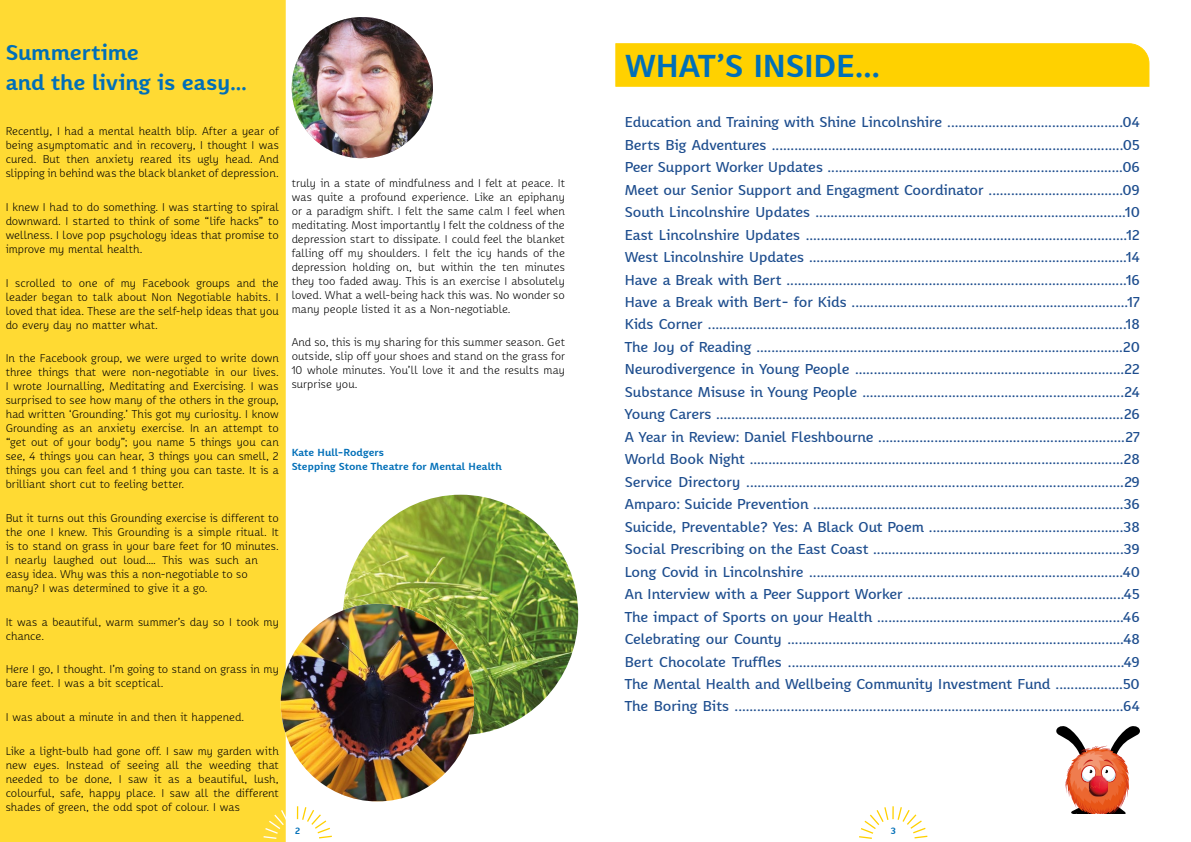
<style>
.page{position:relative;width:1191px;height:842px;background:#fff}
.page>*{position:absolute;margin:0;border:0;box-sizing:border-box;transform-origin:0 0}
.t1{font:700 31px "Karbid Pro";letter-spacing:-.005em;color:#006fb8}
.t2{font:700 21px/30.5px "Karbid Pro";letter-spacing:.005em;color:#006fb8}
.t3{font:500 14px/22.5px "Karbid Pro";color:#1d4d8e;text-align:justify}
.t4{font:300 11px/14px "Karbid Pro";letter-spacing:.005em;color:#000;text-align:justify}
.t5{font:700 10px/14px "Karbid Pro";letter-spacing:.01em;color:#006fb8}
.t6{font:700 9px "Karbid Pro";color:#006fb8}
</style>
<div class="page">
<svg style="left:859px;top:806px;width:68px;height:33px"></svg>
<div style="left:0;top:0;width:286px;height:842px;background:#ffda33"></div>
<img style="left:292px;top:17px;width:141px;height:141px;border-radius:71px">
<img style="left:343px;top:495px;width:235px;height:239px">
<svg style="left:263px;top:806px;width:69px;height:33px"></svg>
<img style="left:281px;top:604px;width:193px;height:197px">
<div style="left:615px;top:43px;width:535px;height:44px;background:#ffd100"></div>
<svg style="left:1056px;top:726px;width:84px;height:88px"></svg>
<h2 class="t2" style="left:6px;top:36px;width:243px">Summertime<br>and the living is easy…</h2>
<p class="t4" style="left:6px;top:124px;width:275px">Recently, I had a mental health blip. After a year of being asymptomatic and in recovery, I thought I was cured. But then anxiety reared its ugly head. And slipping in behind was the black blanket of depression.</p>
<p class="t4" style="left:6px;top:200px;width:275px">I knew I had to do something. I was starting to spiral downward. I started to think of some “life hacks” to wellness. I love pop psychology ideas that promise to improve my mental health.</p>
<p class="t4" style="left:6px;top:275px;width:275px">I scrolled to one of my Facebook groups and the leader began to talk about Non Negotiable habits. I loved that idea. These are the self-help ideas that you do every day no matter what.</p>
<p class="t4" style="left:6px;top:351px;width:275px">In the Facebook group, we were urged to write down three things that were non-negotiable in our lives.<br>I wrote Journalling, Meditating and Exercising. I was surprised to see how many of the others in the group, had written ‘Grounding.’ This got my curiosity. I know Grounding as an anxiety exercise. In an attempt to “get out of your body”; you name 5 things you can see, 4 things you can hear, 3 things you can smell, 2 things you can feel and 1 thing you can taste. It is a brilliant short cut to feeling better.</p>
<p class="t4" style="left:6px;top:511px;width:275px;text-align:left">But it turns out this Grounding exercise is different to the one I knew. This Grounding is a simple ritual. It is to stand on grass in your bare feet for 10 minutes.<br>I nearly laughed out loud…. This was such an easy idea. Why was this a non-negotiable to so many? I was determined to give it a go.</p>
<p class="t4" style="left:6px;top:614px;width:274px">It was a beautiful, warm summer’s day so I took my chance.</p>
<p class="t4" style="left:6px;top:662px;width:274px">Here I go, I thought. I’m going to stand on grass in my bare feet. I was a bit sceptical.</p>
<p class="t4" style="left:6px;top:710px;width:240px">I was about a minute in and then it happened.</p>
<p class="t4" style="left:6px;top:743px;width:275px">Like a light-bulb had gone off. I saw my garden with new eyes. Instead of seeing all the weeding that needed to be done, I saw it as a beautiful, lush, colourful, safe, happy place. I saw all the different shades of green, the odd spot of colour. I was</p>
<p class="t4" style="left:292px;top:175px;width:275px">truly in a state of mindfulness and I felt at peace. It was quite a profound experience. Like an epiphany or a paradigm shift. I felt the same calm I feel when meditating. Most importantly I felt the coldness of the depression start to dissipate. I could feel the blanket falling off my shoulders. I felt the icy hands of the depression holding on, but within the ten minutes they too faded away. This is an exercise I absolutely loved. What a well-being hack this was. No wonder so many people listed it as a Non-negotiable.</p>
<p class="t4" style="left:292px;top:335px;width:275px">And so, this is my sharing for this summer season. Get outside, slip off your shoes and stand on the grass for 10 whole minutes. You’ll love it and the results may surprise you.</p>
<p class="t5" style="left:292px;top:445px;width:211px">Kate Hull-Rodgers<br>Stepping Stone Theatre for Mental Health</p>
<p class="t6" style="left:295px;top:824px;width:7px">2</p>
<h1 class="t1" style="left:625px;top:45px;width:257px">WHAT’S INSIDE...</h1>
<p class="t3" style="left:625px;top:111px;width:516px">Education and Training with Shine Lincolnshire ...............................................04<br>Berts Big Adventures ..............................................................................................05<br>Peer Support Worker Updates ...............................................................................06<br>Meet our Senior Support and Engagment Coordinator ....................................09<br>South Lincolnshire Updates ...................................................................................10<br>East Lincolnshire Updates ......................................................................................12<br>West Lincolnshire Updates .....................................................................................14<br>Have a Break with Bert ...........................................................................................16<br>Have a Break with Bert- for Kids ..........................................................................17<br>Kids Corner ................................................................................................................18<br>The Joy of Reading ..................................................................................................20<br>Neurodivergence in Young People ........................................................................22<br>Substance Misuse in Young People ......................................................................24<br>Young Carers .............................................................................................................26<br>A Year in Review: Daniel Fleshbourne ..................................................................27<br>World Book Night ....................................................................................................28<br>Service Directory .....................................................................................................29<br>Amparo: Suicide Prevention ...................................................................................36<br>Suicide, Preventable? Yes: A Black Out Poem ....................................................38<br>Social Prescribing on the East Coast ...................................................................39<br>Long Covid in Lincolnshire ....................................................................................40<br>An Interview with a Peer Support Worker ..........................................................45<br>The impact of Sports on your Health ..................................................................46<br>Celebrating our County ..........................................................................................48<br>Bert Chocolate Truffles ..........................................................................................49<br>The Mental Health and Wellbeing Community Investment Fund ..................50<br>The Boring Bits ........................................................................................................64</p>
<p class="t6" style="left:890px;top:824px;width:7px">3</p>
</div>
